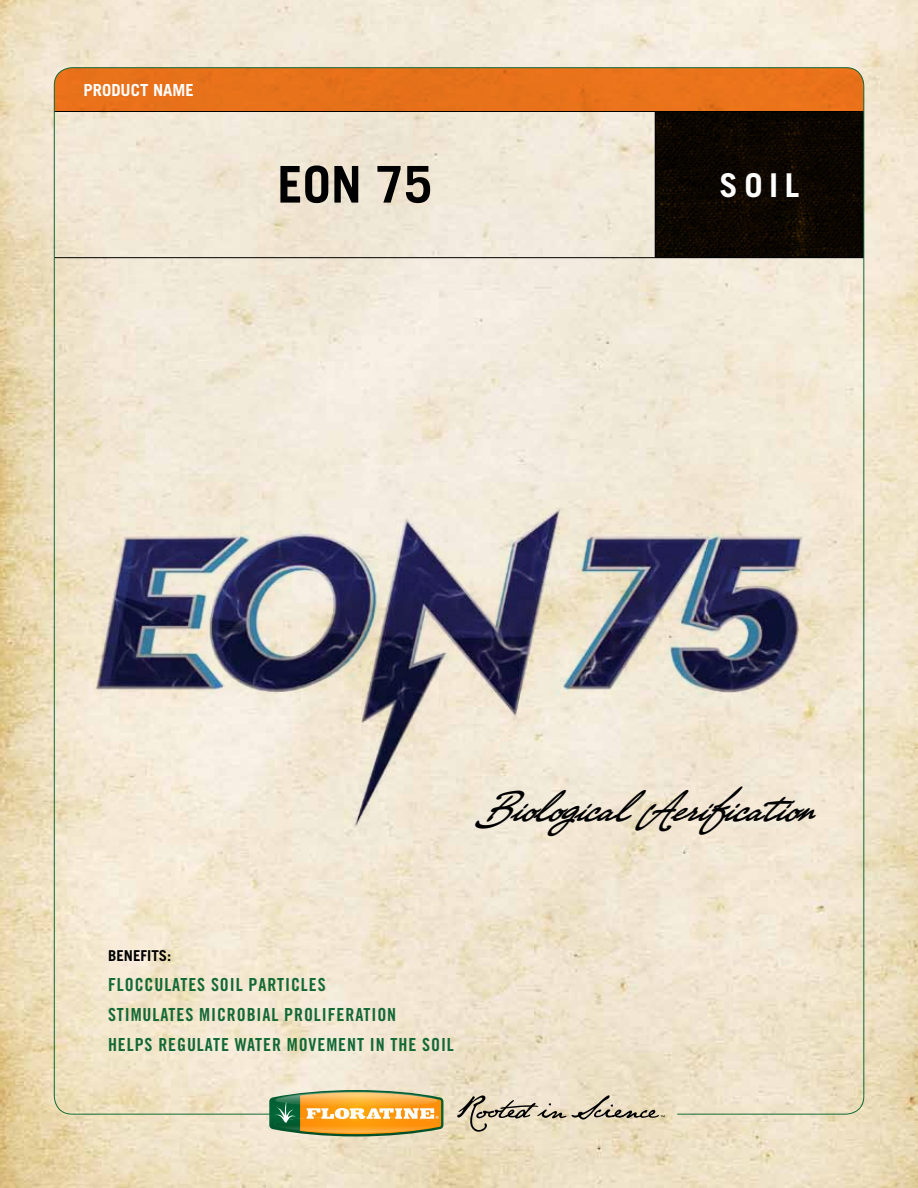
<style>
.page{position:relative;width:918px;height:1188px;background:#fff}
.page>*{position:absolute;margin:0;border:0;box-sizing:border-box;transform-origin:0 0}
.t1{font:700 50.7px "Trade Gothic LT Std";color:#000}
.t2{font:italic 44.25px "PR8 Charade";color:#000}
.t3{font:700 32.85px "Trade Gothic LT Std";color:#fff}
.t4{font:18px/30px "Trade Gothic LT Std Bd Cn 20";letter-spacing:.05em;color:#136936}
.t5{font:700 16.65px "Trade Gothic LT Std";color:#fff}
.t6{font:700 15px "Trade Gothic LT Std";color:#000}
</style>
<div class="page">
<img style="left:0;top:0;width:918px;height:1188px">
<div style="left:54px;top:68px;width:810px;height:43px;background:#e8721b"></div>
<div style="left:655px;top:111px;width:209px;height:147px;background:#0c0600"></div>
<hr style="left:54px;top:111px;width:805px;height:1px;background:#000">
<hr style="left:54px;top:257px;width:810px;height:1px;background:#000">
<hr style="left:655px;top:112px;width:1px;height:146px;background:#000">
<img style="left:0;top:367px;width:908px;height:475px">
<svg style="left:457px;top:1095px;width:208px;height:37px;background:#cec2aa"></svg>
<img style="left:257px;top:1073px;width:198px;height:25px">
<img style="left:256px;top:1098px;width:200px;height:53px">
<svg style="left:269px;top:1090px;width:174px;height:46px;background:#c8a755"></svg>
<p class="t5" style="left:84px;top:80px;width:110px">PRODUCT NAME</p>
<h1 class="t1" style="left:277px;top:153px;width:156px">EON 75</h1>
<h3 class="t3" style="left:720px;top:165px;width:81px">SOIL</h3>
<h2 class="t2" style="left:476px;top:778px;width:376px">BiologicalAerification</h2>
<p class="t6" style="left:108px;top:947px;width:65px">BENEFITS:</p>
<p class="t4" style="left:108px;top:970px;width:347px">FLOCCULATES SOIL PARTICLES<br>STIMULATES MICROBIAL PROLIFERATION<br>HELPS REGULATE WATER MOVEMENT IN THE SOIL</p>
</div>
